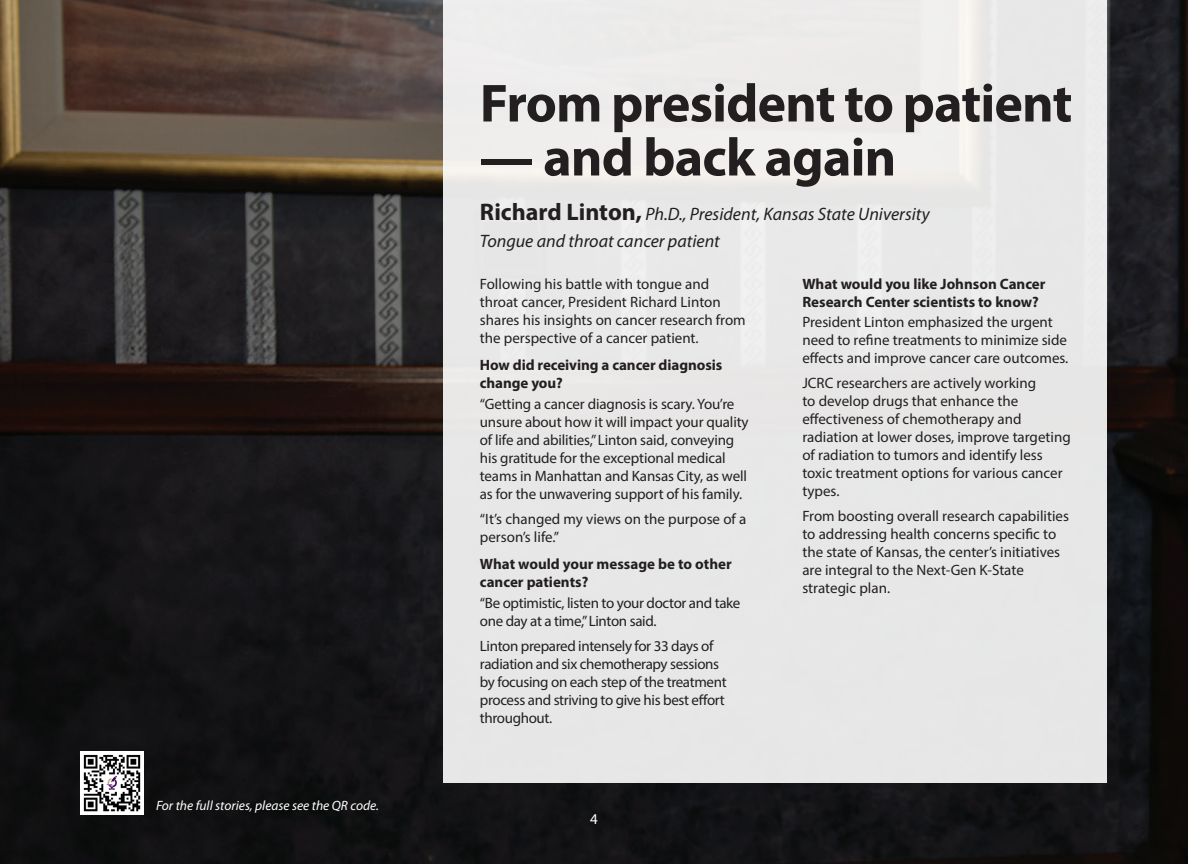
<style>
.page{position:relative;width:1188px;height:864px;background:#fff}
.page>*{position:absolute;margin:0;border:0;box-sizing:border-box;transform-origin:0 0}
.title_1{font:700 54px "Myriad Pro";letter-spacing:-.015em;color:#231f20}
.Name{font:italic 18px "Myriad Pro";color:#231f20}
.body_text{font:15px/18px "Myriad Pro";letter-spacing:-.005em;color:#231f20}
.body_text-2{font:15px/18px "Myriad Pro";letter-spacing:-.025em;color:#231f20}
.body_text_BOLD{font:700 15px/18px "Myriad Pro";color:#231f20}
.t1{font:15px "Myriad Pro";color:#fff}
.QR_W{font:italic 13.5px "Myriad Pro";color:#fff}
.s1{font-weight:700;font-style:normal;font-size:24px}
</style>
<div class="page">
<img style="left:0;top:0;width:1188px;height:864px">
<div style="left:444px;top:0;width:663px;height:783px;background:#e7e7e8"></div>
<img style="left:81px;top:752px;width:63px;height:62px">
<p class="QR_W" style="left:156px;top:797px;width:224px">For the full stories, please see the QR code.</p>
<p class="title_1" style="left:480px;top:68px;width:594px">From president to patient</p>
<p class="title_1" style="left:480px;top:122px;width:418px">— and back again</p>
<p class="Name" style="left:480px;top:202px;width:451px"><span class="s1">Richard Linton,</span> Ph.D., President, Kansas State University</p>
<p class="Name" style="left:480px;top:229px;width:242px">Tongue and throat cancer patient</p>
<p class="body_text" style="left:480px;top:274px;width:267px">Following his battle with tongue and throat cancer, President Richard Linton shares his insights on cancer research from the perspective of a cancer patient.</p>
<p class="body_text_BOLD" style="left:480px;top:356px;width:244px">How did receiving a cancer diagnosis change you?</p>
<p class="body_text" style="left:480px;top:395px;width:270px">“Getting a cancer diagnosis is scary. You’re unsure about how it will impact your quality of life and abilities,” Linton said, conveying his gratitude for the exceptional medical teams in Manhattan and Kansas City, as well as for the unwavering support of his family.</p>
<p class="body_text" style="left:480px;top:509px;width:268px">“It’s changed my views on the purpose of a person’s life.”</p>
<p class="body_text_BOLD" style="left:480px;top:555px;width:253px">What would your message be to other cancer patients?</p>
<p class="body_text-2" style="left:480px;top:594px;width:262px">“Be optimistic, listen to your doctor and take one day at a time,” Linton said.</p>
<p class="body_text-2" style="left:480px;top:636px;width:248px">Linton prepared intensely for 33 days of radiation and six chemotherapy sessions by focusing on each step of the treatment process and striving to give his best effort throughout.</p>
<p class="body_text_BOLD" style="left:802px;top:274px;width:245px">What would you like Johnson Cancer<br>Research Center scientists to know?</p>
<p class="body_text" style="left:802px;top:313px;width:268px">President Linton emphasized the urgent need to refine treatments to minimize side effects and improve cancer care outcomes.</p>
<p class="body_text" style="left:802px;top:374px;width:270px">JCRC researchers are actively working<br>to develop drugs that enhance the effectiveness of chemotherapy and radiation at lower doses, improve targeting of radiation to tumors and identify less toxic treatment options for various cancer types.</p>
<p class="body_text" style="left:802px;top:507px;width:268px">From boosting overall research capabilities to addressing health concerns specific to the state of Kansas, the center’s initiatives are integral to the Next-Gen K-State strategic plan.</p>
<p class="t1" style="left:590px;top:810px;width:9px">4</p>
</div>
